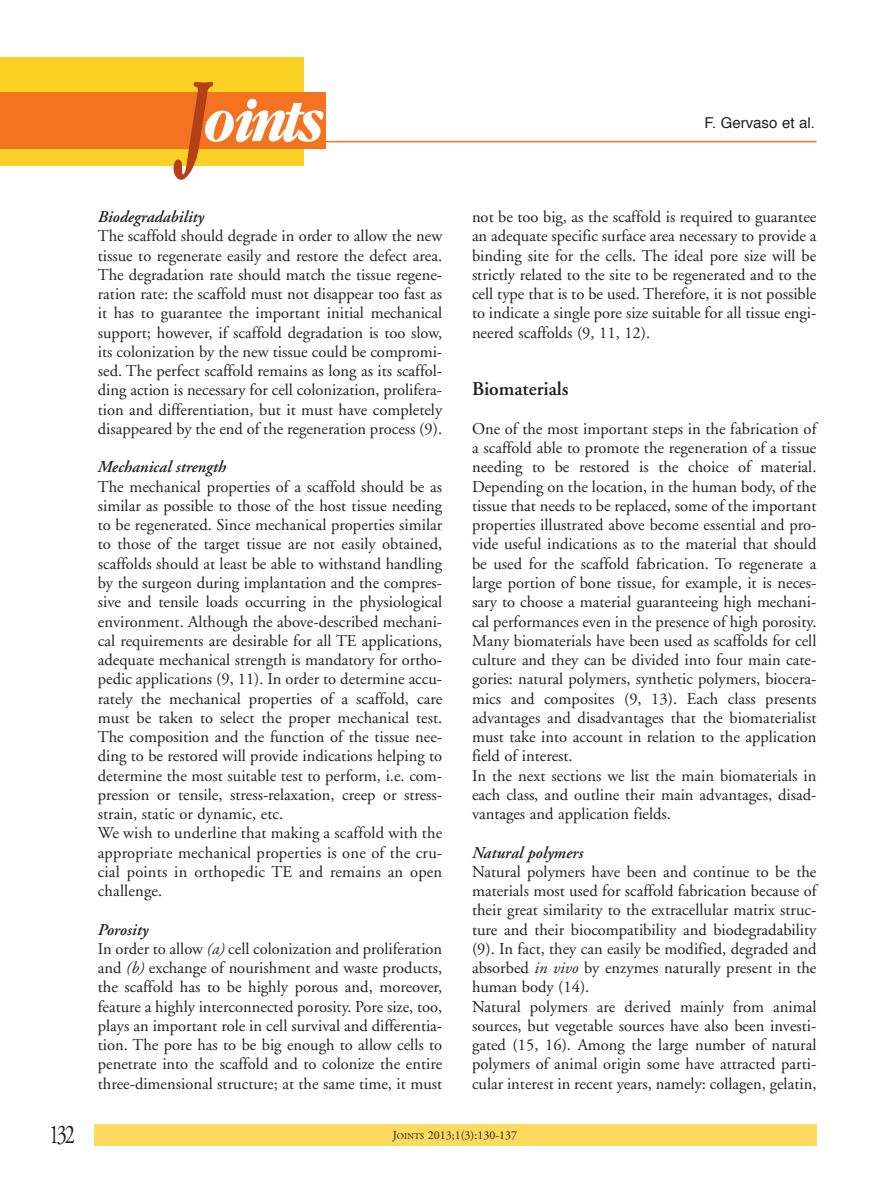
<style>
.page{position:relative;width:893px;height:1191px;background:#fff}
.page>*{position:absolute;margin:0;border:0;box-sizing:border-box;transform-origin:0 0}
.t1{font:italic 700 55.8px "Garamond Cond";letter-spacing:-.085em;color:#fff}
.t2{font:27px "Adobe Garamond";color:#231f20;scale:.75 1}
.t3{font:600 19.5px "Adobe Garamond";color:#231f20}
.t4{font:16.5px/19.2px "Adobe Garamond";color:#231f20}
.t5{font:italic 600 16.5px "Adobe Garamond";color:#231f20}
.t6{font:15px "Helvetica";color:#231f20}
.t7{font:12px "Adobe Garamond";color:#231f20}
.s1{font-size:99.9px;color:#b44018}
.s2{font-weight:600;font-style:italic}
.s3{font-style:italic}
.s4{font-size:9px}
</style>
<div class="page">
<hr style="left:176px;top:141px;width:640px;height:1px;background:#f47321">
<div style="left:94px;top:1124px;width:722px;height:21px;background:#fcd95f"></div>
<div style="left:0;top:57px;width:304px;height:109px;background:#fbd124"></div>
<div style="left:0;top:92px;width:326px;height:56px;background:#f47321"></div>
<h1 class="t1" style="left:181px;top:86px;width:140px"><span class="s1">J</span>oints</h1>
<p class="t5" style="left:98px;top:210px;width:108px">Biodegradability</p>
<p class="t4" style="left:98px;top:228px;width:346px;text-align:justify">The scaffold should degrade in order to allow the new tissue to regenerate easily and restore the defect area.<br>The degradation rate should match the tissue regene&shy;ration rate: the scaffold must not disappear too fast as it has to guarantee the important initial mechanical support; however, if scaffold degradation is too slow, its colonization by the new tissue could be compromi&shy;sed. The perfect scaffold remains as long as its scaffol&shy;ding action is necessary for cell colonization, prolifera&shy;tion and differentiation, but it must have completely disappeared by the end of the regeneration process (9).</p>
<p class="t5" style="left:98px;top:460px;width:130px">Mechanical strength</p>
<p class="t4" style="left:98px;top:478px;width:346px">The mechanical properties of a scaffold should be as similar as possible to those of the host tissue needing to be regenerated. Since mechanical properties similar to those of the target tissue are not easily obtained, scaffolds should at least be able to withstand handling by the surgeon during implantation and the compres&shy;sive and tensile loads occurring in the physiological environment. Although the above-described mechani&shy;cal requirements are desirable for all TE applications, adequate mechanical strength is mandatory for ortho&shy;pedic applications (9, 11). In order to determine accu&shy;rately the mechanical properties of a scaffold, care must be taken to select the proper mechanical test.<br>The composition and the function of the tissue nee&shy;ding to be restored will provide indications helping to determine the most suitable test to perform, i.e. com&shy;pression or tensile, stress-relaxation, creep or stress&shy;strain, static or dynamic, etc.<br>We wish to underline that making a scaffold with the appropriate mechanical properties is one of the cru&shy;cial points in orthopedic TE and remains an open challenge.</p>
<p class="t4" style="left:98px;top:921px;width:346px"><span class="s2">Porosity<br></span>In order to allow <span class="s3">(a)</span> cell colonization and proliferation and <span class="s3">(b)</span> exchange of nourishment and waste products, the scaffold has to be highly porous and, moreover, feature a highly interconnected porosity. Pore size, too, plays an important role in cell survival and differentia&shy;tion. The pore has to be big enough to allow cells to penetrate into the scaffold and to colonize the entire three-dimensional structure; at the same time, it must</p>
<p class="t6" style="left:704px;top:116px;width:112px">F. Gervaso et al.</p>
<p class="t4" style="left:472px;top:209px;width:346px;text-align:justify">not be too big, as the scaffold is required to guarantee an adequate specific surface area necessary to provide a binding site for the cells. The ideal pore size will be strictly related to the site to be regenerated and to the cell type that is to be used. Therefore, it is not possible to indicate a single pore size suitable for all tissue engi&shy;neered scaffolds (9, 11, 12).</p>
<p class="t3" style="left:472px;top:381px;width:98px">Biomaterials</p>
<p class="t4" style="left:472px;top:420px;width:346px">One of the most important steps in the fabrication of a scaffold able to promote the regeneration of a tissue needing to be restored is the choice of material.<br>Depending on the location, in the human body, of the tissue that needs to be replaced, some of the important properties illustrated above become essential and pro&shy;vide useful indications as to the material that should be used for the scaffold fabrication. To regenerate a large portion of bone tissue, for example, it is neces&shy;sary to choose a material guaranteeing high mechani&shy;cal performances even in the presence of high porosity.<br>Many biomaterials have been used as scaffolds for cell culture and they can be divided into four main cate&shy;gories: natural polymers, synthetic polymers, biocera&shy;mics and composites (9, 13). Each class presents advantages and disadvantages that the biomaterialist must take into account in relation to the application field of interest.<br>In the next sections we list the main biomaterials in each class, and outline their main advantages, disad&shy;vantages and application fields.</p>
<p class="t5" style="left:472px;top:845px;width:113px">Natural polymers</p>
<p class="t4" style="left:472px;top:863px;width:346px">Natural polymers have been and continue to be the materials most used for scaffold fabrication because of their great similarity to the extracellular matrix struc&shy;ture and their biocompatibility and biodegradability (9). In fact, they can easily be modified, degraded and absorbed <span class="s3">in vivo</span> by enzymes naturally present in the human body (14).<br>Natural polymers are derived mainly from animal sources, but vegetable sources have also been investi&shy;gated (15, 16). Among the large number of natural polymers of animal origin some have attracted parti&shy;cular interest in recent years, namely: collagen, gelatin,</p>
<h2 class="t2" style="left:49px;top:1123px;width:36px">132</h2>
<p class="t7" style="left:393px;top:1130px;width:126px">J<span class="s4">OINTS</span> 2013;1(3):130-137</p>
</div>
